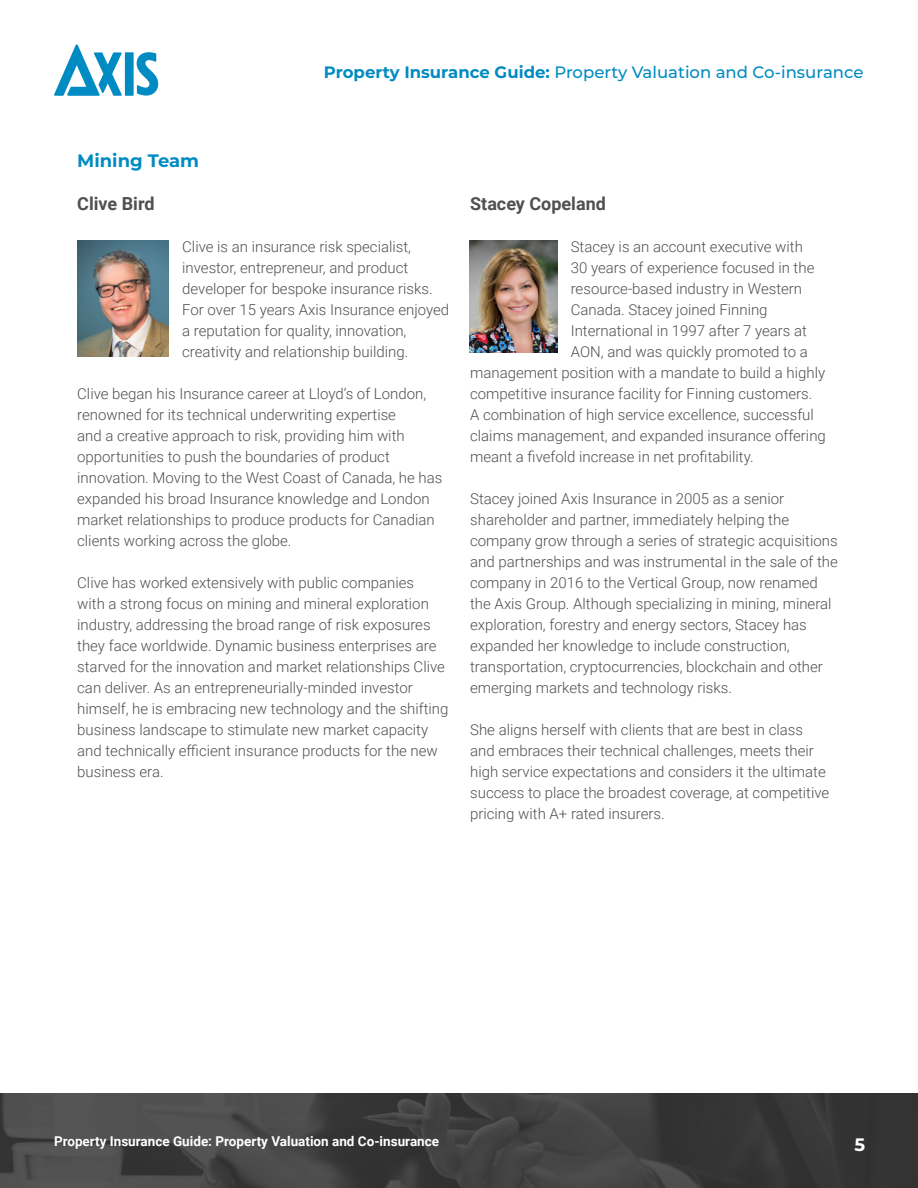
<style>
.page{position:relative;width:918px;height:1188px;background:#fff}
.page>*{position:absolute;margin:0;border:0;box-sizing:border-box;transform-origin:0 0}
.t1{font:700 18px "Roboto";color:#50504f}
.Heading{font:700 18px "Montserrat";color:#008bc2}
.t2{font:700 18px "Montserrat";color:#fff}
.t3{font:500 16.5px "Montserrat";color:#008bc2}
.t4{font:300 15px/21px "Roboto";color:#50504f}
.t5{font:700 13.5px "Roboto";color:#fff}
.s1{font-weight:700}
</style>
<div class="page">
<img style="left:0;top:1093px;width:918px;height:95px">
<div style="left:125px;top:52px;width:9px;height:44px;background:#008bc3"></div>
<svg style="left:54px;top:44px;width:68px;height:52px"></svg>
<svg style="left:137px;top:52px;width:21px;height:44px"></svg>
<img style="left:78px;top:241px;width:91px;height:116px">
<img style="left:470px;top:241px;width:87px;height:111px">
<p class="t3" style="left:324px;top:61px;width:541px"><span class="s1">Property Insurance Guide:</span> Property Valuation and Co-insurance</p>
<p class="Heading" style="left:77px;top:148px;width:123px">Mining Team</p>
<p class="t1" style="left:77px;top:191px;width:79px">Clive Bird</p>
<p class="t4" style="left:182px;top:235px;width:268px">Clive is an insurance risk specialist, investor, entrepreneur, and product developer for bespoke insurance risks.<br>For over 15 years Axis Insurance enjoyed a reputation for quality, innovation, creativity and relationship building.</p>
<p class="t4" style="left:77px;top:382px;width:351px">Clive began his Insurance career at Lloyd’s of London, renowned for its technical underwriting expertise</p>
<p class="t4" style="left:77px;top:424px;width:367px">and a creative approach to risk, providing him with opportunities to push the boundaries of product innovation. Moving to the West Coast of Canada, he has expanded his broad Insurance knowledge and London market relationships to produce products for Canadian clients working across the globe.</p>
<p class="t4" style="left:77px;top:571px;width:369px">Clive has worked extensively with public companies with a strong focus on mining and mineral exploration industry, addressing the broad range of risk exposures they face worldwide. Dynamic business enterprises are starved for the innovation and market relationships Clive can deliver. As an entrepreneurially-minded investor</p>
<p class="t4" style="left:77px;top:697px;width:373px">himself, he is embracing new technology and the shifting business landscape to stimulate new market capacity and technically efficient insurance products for the new business era.</p>
<p class="t1" style="left:470px;top:191px;width:137px">Stacey Copeland</p>
<p class="t4" style="left:571px;top:235px;width:234px">Stacey is an account executive with</p>
<p class="t4" style="left:571px;top:256px;width:245px">30 years of experience focused in the</p>
<p class="t4" style="left:571px;top:277px;width:233px">resource-based industry in Western</p>
<p class="t4" style="left:571px;top:298px;width:198px">Canada. Stacey joined Finning</p>
<p class="t4" style="left:571px;top:319px;width:238px">International in 1997 after 7 years at</p>
<p class="t4" style="left:571px;top:340px;width:239px">AON, and was quickly promoted to a</p>
<p class="t4" style="left:470px;top:361px;width:357px">management position with a mandate to build a highly</p>
<p class="t4" style="left:470px;top:382px;width:344px">competitive insurance facility for Finning customers.</p>
<p class="t4" style="left:470px;top:403px;width:345px">A combination of high service excellence, successful</p>
<p class="t4" style="left:470px;top:424px;width:357px">claims management, and expanded insurance offering</p>
<p class="t4" style="left:470px;top:445px;width:285px">meant a fivefold increase in net profitability.</p>
<p class="t4" style="left:470px;top:487px;width:369px">Stacey joined Axis Insurance in 2005 as a senior shareholder and partner, immediately helping the company grow through a series of strategic acquisitions and partnerships and was instrumental in the sale of the company in 2016 to the Vertical Group, now renamed the Axis Group. Although specializing in mining, mineral exploration, forestry and energy sectors, Stacey has expanded her knowledge to include construction, transportation, cryptocurrencies, blockchain and other emerging markets and technology risks.</p>
<p class="t4" style="left:470px;top:718px;width:361px">She aligns herself with clients that are best in class and embraces their technical challenges, meets their high service expectations and considers it the ultimate success to place the broadest coverage, at competitive pricing with A+ rated insurers.</p>
<p class="t5" style="left:54px;top:1131px;width:387px">Property Insurance Guide: Property Valuation and Co-insurance</p>
<p class="t2" style="left:854px;top:1132px;width:12px">5</p>
</div>
